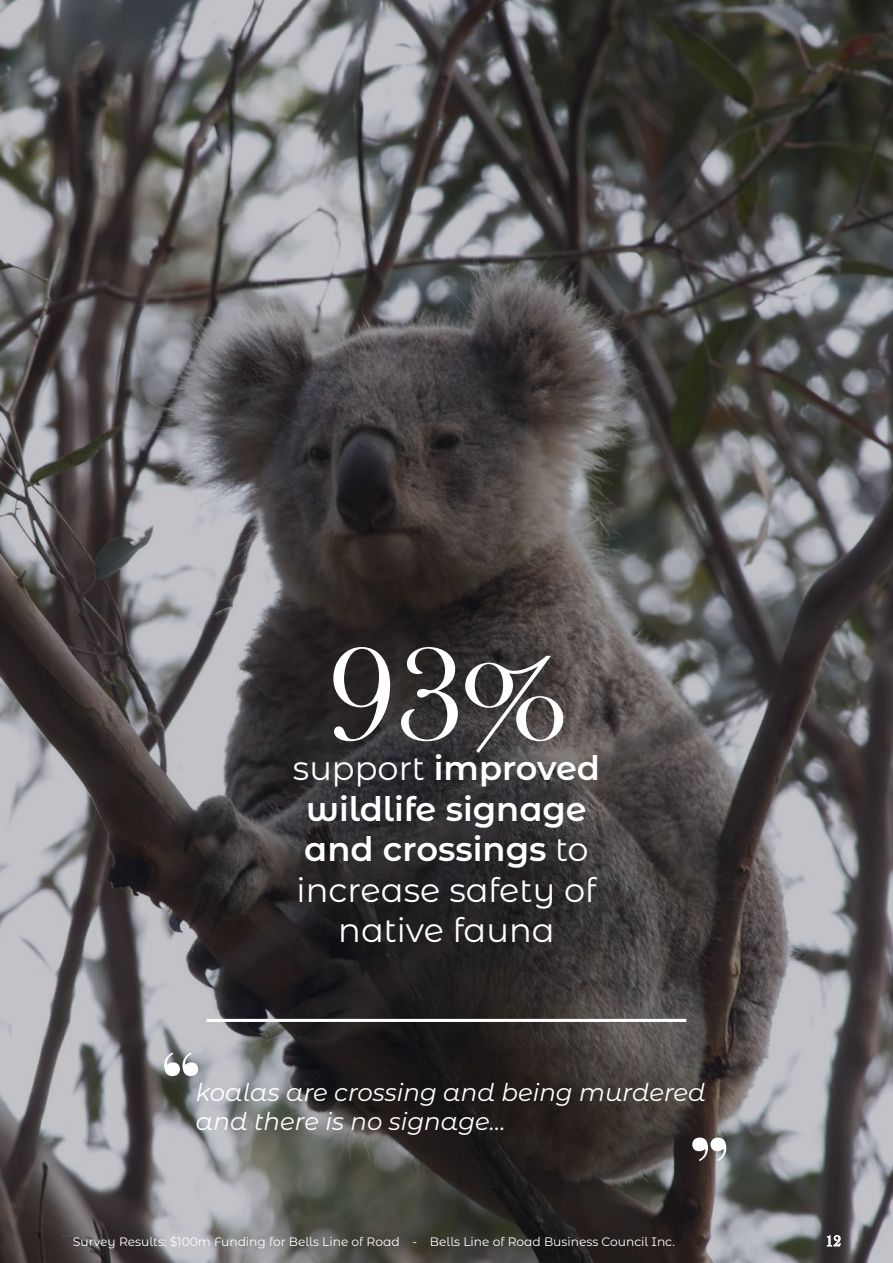
<style>
.page{position:relative;width:893px;height:1263px;background:#fff}
.page>*{position:absolute;margin:0;border:0;box-sizing:border-box;transform-origin:0 0}
.t1{font:137.7px "Bask Old Face";color:#fff}
.t2{font:33.6px/40.3px "Montserrat Alternates";color:#fff;text-align:center}
.t3{font:600 33.6px "Montserrat Alternates";color:#fff}
.t4{font:italic 24.45px/29.4px "Montserrat Alternates";color:#fff}
.t5{font:15.3px "Bask Old Face";color:#fff}
.t6{font:12.3px "Montserrat Alternates";color:#fff}
.s1{font-weight:400}
.s2{font-weight:600}
</style>
<div class="page">
<img style="left:0;top:0;width:893px;height:1263px">
<svg style="left:164px;top:1052px;width:34px;height:24px"></svg>
<svg style="left:692px;top:1137px;width:34px;height:24px"></svg>
<hr style="left:207px;top:1019px;width:479px;height:3px;background:#fff">
<svg style="left:827px;top:1235px;width:14px;height:11px"></svg>
<h1 class="t1" style="left:328px;top:619px;width:239px">93%</h1>
<h2 class="t3" style="left:293px;top:745px;width:309px"><span class="s1">support</span> improved</h2>
<h2 class="t2" style="left:297px;top:787px;width:301px"><span class="s2">wildlife signage and crossings</span> to increase safety of native fauna</h2>
<h3 class="t4" style="left:196px;top:1077px;width:511px">koalas are crossing and being murdered and there is no signage...</h3>
<p class="t6" style="left:73px;top:1233px;width:604px">Survey Results: $100m Funding for Bells Line of Road - Bells Line of Road Business Council Inc.</p>
<p class="t5" style="left:826px;top:1232px;width:17px">12</p>
</div>
